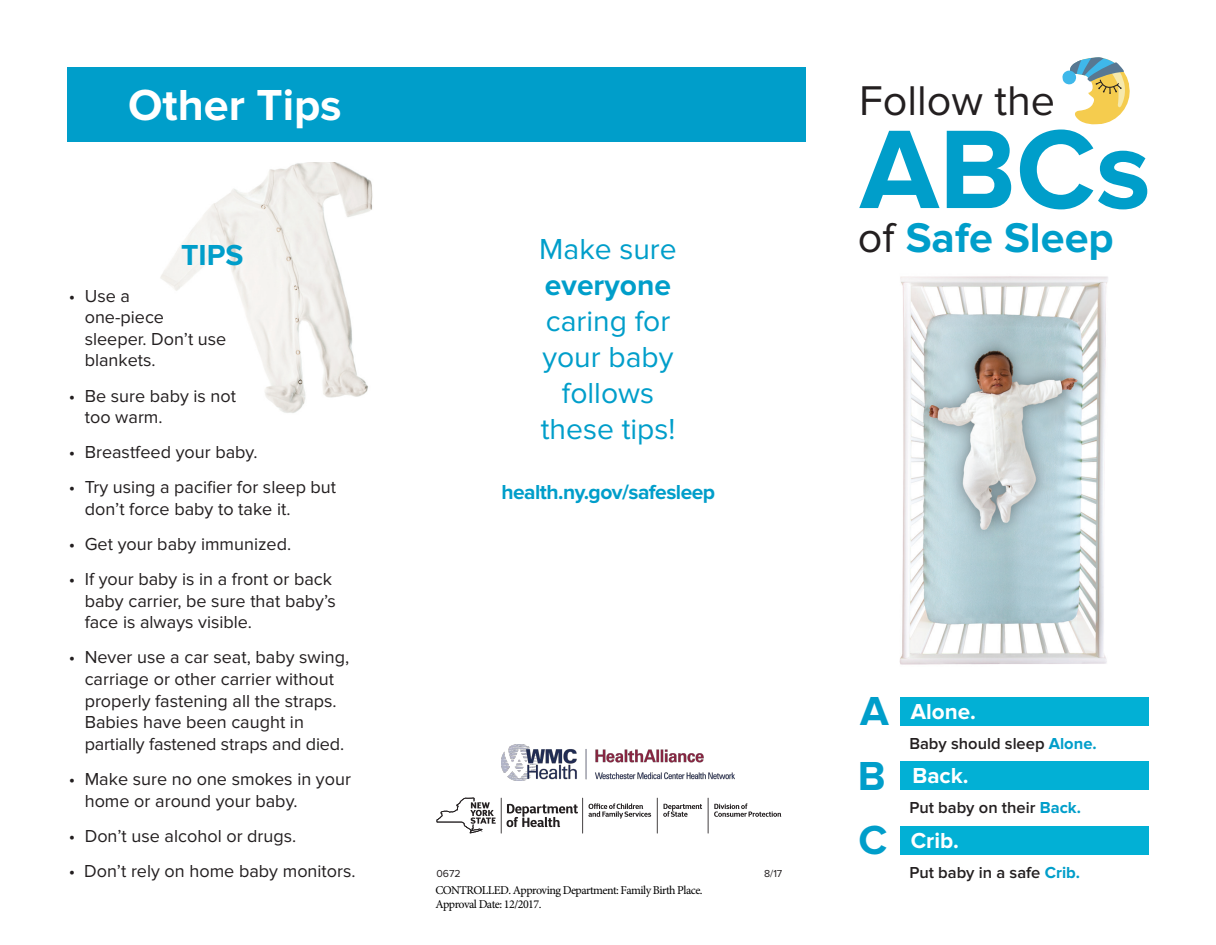
<style>
.page{position:relative;width:1216px;height:945px;background:#fff}
.page>*{position:absolute;margin:0;border:0;box-sizing:border-box;transform-origin:0 0}
.t1{font:700 115.8px "Proxima Nova";color:#009eca}
.t2{font:700 45px "Proxima Nova";color:#fff}
.t3{font:700 43.05px "Proxima Nova";color:#009eca}
.t4{font:43.05px "Proxima Nova";color:#231f20}
.t5{font:700 42px/64.5px "Proxima Nova";color:#009eca;text-align:justify}
.t6{font:30px/36px "Proxima Nova";color:#009eca;text-align:center}
.t7{font:700 30px "Proxima Nova";color:#009eca}
.t8{font:700 22.5px "Proxima Nova";color:#fff}
.t9{font:700 21px "Proxima Nova";letter-spacing:-.025em;color:#009eca}
.t10{font:18px/21.6px "Proxima Nova";color:#231f20}
.t11{font:600 16.5px "Proxima Nova";color:#231f20}
.t12{font:12px/14.4px "Minion Pro";letter-spacing:-.045em;color:#000}
.t13{font:10.5px "Proxima Nova";color:#231f20}
.s1{font-weight:400;color:#231f20}
.s2{font-weight:700;color:#009eca}
</style>
<div class="page">
<img style="left:160px;top:163px;width:213px;height:250px">
<img style="left:899px;top:276px;width:209px;height:389px">
<div style="left:899px;top:697px;width:249px;height:28px;background:#02b0d5"></div>
<div style="left:899px;top:761px;width:249px;height:28px;background:#02b0d5"></div>
<div style="left:899px;top:826px;width:249px;height:28px;background:#02b0d5"></div>
<div style="left:68px;top:68px;width:738px;height:74px;background:#009eca"></div>
<svg style="left:1061px;top:70px;width:15px;height:15px"></svg>
<svg style="left:1069px;top:57px;width:61px;height:68px"></svg>
<svg style="left:506px;top:804px;width:72px;height:23px"></svg>
<svg style="left:436px;top:798px;width:59px;height:35px"></svg>
<hr style="left:500px;top:798px;width:1px;height:36px;background:#231f20">
<hr style="left:707px;top:798px;width:1px;height:36px;background:#231f20">
<svg style="left:663px;top:804px;width:39px;height:13px"></svg>
<svg style="left:588px;top:803px;width:63px;height:16px"></svg>
<svg style="left:714px;top:803px;width:67px;height:14px"></svg>
<hr style="left:582px;top:798px;width:1px;height:36px;background:#231f20">
<hr style="left:656px;top:798px;width:1px;height:36px;background:#231f20">
<img style="left:501px;top:744px;width:233px;height:36px">
<h2 class="t2" style="left:128px;top:79px;width:215px">Other Tips</h2>
<h3 class="t7" style="left:181px;top:238px;width:64px">TIPS</h3>
<p class="t10" style="left:85px;top:285px;width:143px;text-indent:-16px">• Use a<br>one-piece sleeper. Don’t use blankets.</p>
<p class="t10" style="left:85px;top:385px;width:153px;text-indent:-16px">• Be sure baby is not too warm.</p>
<p class="t10" style="left:69px;top:442px;width:190px">• Breastfeed your baby.</p>
<p class="t10" style="left:85px;top:477px;width:253px;text-indent:-16px">• Try using a pacifier for sleep but don’t force baby to take it.</p>
<p class="t10" style="left:69px;top:534px;width:224px">• Get your baby immunized.</p>
<p class="t10" style="left:85px;top:569px;width:253px;text-indent:-16px">• If your baby is in a front or back baby carrier, be sure that baby’s face is always visible.</p>
<p class="t10" style="left:85px;top:647px;width:266px;text-indent:-16px">• Never use a car seat, baby swing, carriage or other carrier without properly fastening all the straps.<br>Babies have been caught in partially fastened straps and died.</p>
<p class="t10" style="left:85px;top:768px;width:268px;text-indent:-16px">• Make sure no one smokes in your home or around your baby.</p>
<p class="t10" style="left:69px;top:825px;width:229px">• Don’t use alcohol or drugs.</p>
<p class="t10" style="left:69px;top:860px;width:288px">• Don’t rely on home baby monitors.</p>
<h3 class="t6" style="left:539px;top:232px;width:139px">Make sure</h3>
<h3 class="t7" style="left:545px;top:268px;width:127px">everyone</h3>
<h3 class="t6" style="left:540px;top:304px;width:136px">caring for your baby follows these tips!</h3>
<p class="t9" style="left:501px;top:480px;width:215px">health.ny.gov/safesleep</p>
<h3 class="t4" style="left:858px;top:76px;width:197px">Follow the</h3>
<h1 class="t1" style="left:859px;top:103px;width:292px">ABCs</h1>
<h3 class="t3" style="left:857px;top:213px;width:257px"><span class="s1">of</span> Safe Sleep</h3>
<p class="t13" style="left:436px;top:867px;width:26px">0672</p>
<p class="t13" style="left:764px;top:867px;width:20px">8/17</p>
<p class="t12" style="left:435px;top:883px;width:269px">CONTROLLED. Approving Department: Family Birth Place.<br>Approval Date: 12/2017.</p>
<h3 class="t5" style="left:857px;top:680px;width:32px">A B C</h3>
<p class="t8" style="left:910px;top:699px;width:67px">Alone.</p>
<p class="t11" style="left:909px;top:734px;width:189px">Baby should sleep <span class="s2">Alone.</span></p>
<p class="t8" style="left:912px;top:763px;width:58px">Back.</p>
<p class="t11" style="left:909px;top:799px;width:173px">Put baby on their <span class="s2">Back.</span></p>
<p class="t8" style="left:910px;top:828px;width:50px">Crib.</p>
<p class="t11" style="left:909px;top:863px;width:172px">Put baby in a safe <span class="s2">Crib.</span></p>
</div>
